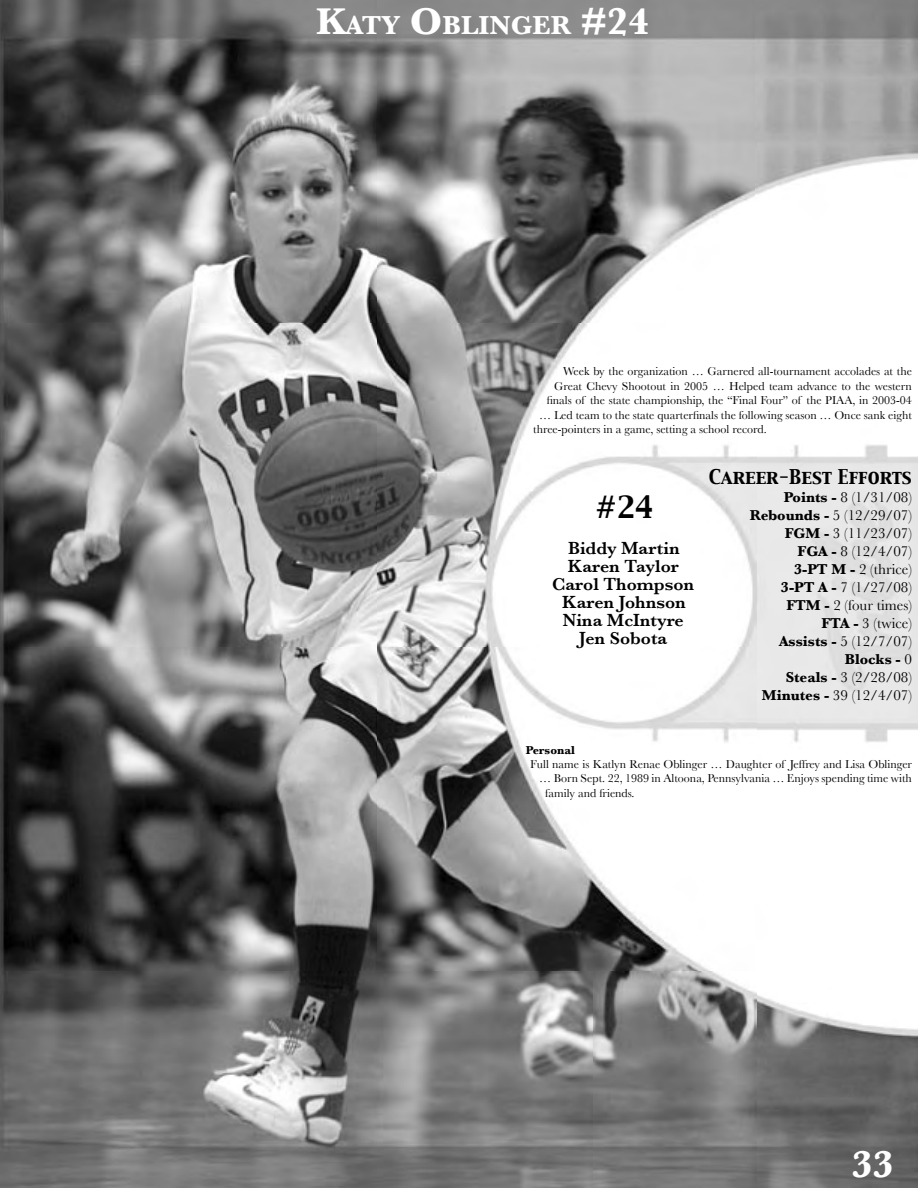
<style>
.page{position:relative;width:918px;height:1188px;background:#fff}
.page>*{position:absolute;margin:0;border:0;box-sizing:border-box;transform-origin:0 0}
.t1{font:700 39px "Baskerville";color:#fff}
.t2{font:700 27.3px "Baskerville";color:#fff}
.t3{font:27px "Capitals";color:#000}
.t4{font:600 18px/18px "Baskerville";color:#000;text-align:center}
.t5{font:18px "Capitals";color:#000}
.t6{font:15px/18px "Baskerville";color:#000;text-align:right}
.t7{font:12px "Baskerville";color:#000}
.t8{font:700 12px "Baskerville";color:#000}
.s1{font-size:39px}
.s2{font-weight:700}
</style>
<div class="page">
<img style="left:0;top:0;width:918px;height:1188px">
<h2 class="t2" style="left:316px;top:9px;width:335px"><span class="s1">K</span>ATY <span class="s1">O</span>BLINGER <span class="s1">#24</span></h2>
<p class="t7" style="left:563px;top:364px;width:350px">Week by the organization … Garnered all-tournament accolades at the</p>
<p class="t7" style="left:554px;top:379px;width:359px">Great Chevy Shootout in 2005 … Helped team advance to the western</p>
<p class="t7" style="left:547px;top:393px;width:367px">finals of the state championship, the “Final Four” of the PIAA, in 2003-04</p>
<p class="t7" style="left:539px;top:408px;width:374px">… Led team to the state quarterfinals the following season … Once sank eight</p>
<p class="t7" style="left:533px;top:422px;width:235px">three-pointers in a game, setting a school record.</p>
<h3 class="t3" style="left:595px;top:488px;width:60px">#24</h3>
<h3 class="t4" style="left:552px;top:539px;width:143px">Biddy Martin<br>Karen Taylor<br>Carol Thompson<br>Karen Johnson<br>Nina McIntyre<br>Jen Sobota</h3>
<h3 class="t5" style="left:709px;top:465px;width:205px">Career-Best Efforts</h3>
<p class="t6" style="left:750px;top:488px;width:164px"><span class="s2">Points -</span> 8 (1/31/08)<br><span class="s2">Rebounds -</span> 5 (12/29/07)<br><span class="s2">FGM -</span> 3 (11/23/07)<br><span class="s2">FGA -</span> 8 (12/4/07)<br><span class="s2">3-PT M -</span> 2 (thrice)<br><span class="s2">3-PT A -</span> 7 (1/27/08)<br><span class="s2">FTM -</span> 2 (four times)<br><span class="s2">FTA -</span> 3 (twice)<br><span class="s2">Assists -</span> 5 (12/7/07)<br><span class="s2">Blocks -</span> 0<br><span class="s2">Steals -</span> 3 (2/28/08)<br><span class="s2">Minutes -</span> 39 (12/4/07)</p>
<p class="t8" style="left:526px;top:743px;width:51px">Personal</p>
<p class="t7" style="left:530px;top:757px;width:383px">Full name is Katlyn Renae Oblinger … Daughter of Jeffrey and Lisa Oblinger</p>
<p class="t7" style="left:539px;top:771px;width:374px">… Born Sept. 22, 1989 in Altoona, Pennsylvania … Enjoys spending time with</p>
<p class="t7" style="left:545px;top:786px;width:91px">family and friends.</p>
<h1 class="t1" style="left:852px;top:1141px;width:44px">33</h1>
</div>
